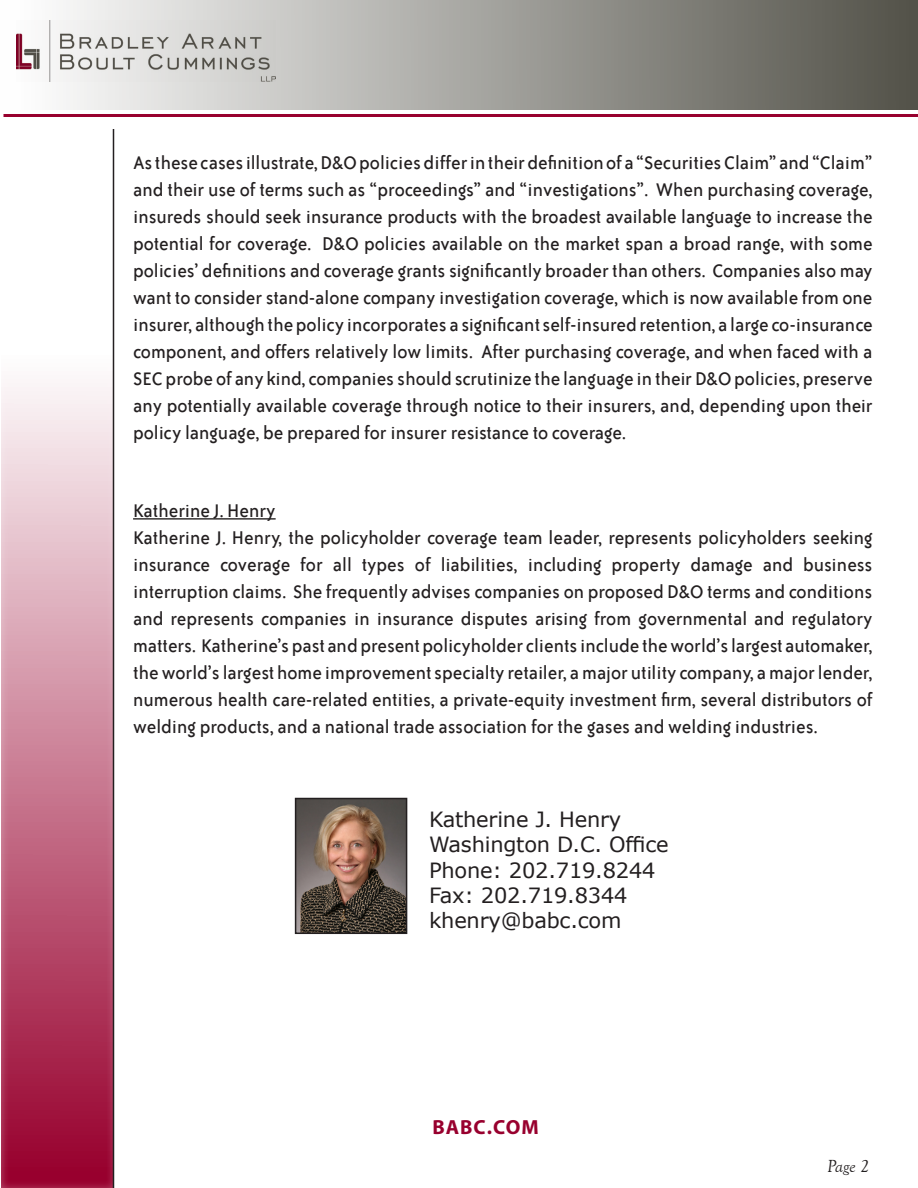
<style>
.page{position:relative;width:918px;height:1188px;background:#fff}
.page>*{position:absolute;margin:0;border:0;box-sizing:border-box;transform-origin:0 0}
.t1{font:21px/27px "Bailey Sans ITC";color:#231f20;text-align:justify}
.t2{font:21px "Verdana";letter-spacing:-.01em;color:#231f20}
.t3{font:700 20.4px "Myriad Pro";letter-spacing:.05em;color:#98002e}
.t4{font:italic 18px "Goudy Old Style T";color:#231f20}
</style>
<div class="page">
<svg style="left:16px;top:1px;width:902px;height:109px;background:#a5a49f"></svg>
<hr style="left:3px;top:114px;width:915px;height:3px;background:#98002e">
<div style="left:0;top:109px;width:115px;height:1079px;background:#fff;opacity:.38"></div>
<hr style="left:113px;top:129px;width:1px;height:1059px;background:#231f20">
<hr style="left:133px;top:518px;width:143px;height:2px;background:#231f20">
<img style="left:298px;top:801px;width:106px;height:130px">
<div style="left:295px;top:798px;width:112px;height:136px;border:2px solid #231f20"></div>
<p class="t1" style="left:133px;top:149px;width:741px">As these cases illustrate, D&amp;O policies differ in their definition of a “Securities Claim” and “Claim” and their use of terms such as “proceedings” and “investigations”. When purchasing coverage, insureds should seek insurance products with the broadest available language to increase the potential for coverage. D&amp;O policies available on the market span a broad range, with some policies’ definitions and coverage grants significantly broader than others. Companies also may want to consider stand-alone company investigation coverage, which is now available from one insurer, although the policy incorporates a significant self-insured retention, a large co-insurance component, and offers relatively low limits. After purchasing coverage, and when faced with a SEC probe of any kind, companies should scrutinize the language in their D&amp;O policies, preserve any potentially available coverage through notice to their insurers, and, depending upon their policy language, be prepared for insurer resistance to coverage.</p>
<p class="t1" style="left:133px;top:497px;width:144px">Katherine J. Henry</p>
<p class="t1" style="left:133px;top:524px;width:741px">Katherine J. Henry, the policyholder coverage team leader, represents policyholders seeking insurance coverage for all types of liabilities, including property damage and business interruption claims. She frequently advises companies on proposed D&amp;O terms and conditions and represents companies in insurance disputes arising from governmental and regulatory matters. Katherine’s past and present policyholder clients include the world’s largest automaker, the world’s largest home improvement specialty retailer, a major utility company, a major lender, numerous health care-related entities, a private-equity investment firm, several distributors of welding products, and a national trade association for the gases and welding industries.</p>
<p class="t2" style="left:429px;top:806px;width:194px">Katherine J. Henry</p>
<p class="t2" style="left:429px;top:831px;width:241px">Washington D.C. Office</p>
<p class="t2" style="left:429px;top:857px;width:228px">Phone: 202.719.8244</p>
<p class="t2" style="left:429px;top:882px;width:200px">Fax: 202.719.8344</p>
<p class="t2" style="left:429px;top:907px;width:194px">khenry@babc.com</p>
<p class="t3" style="left:432px;top:1113px;width:108px">BABC.COM</p>
<p class="t4" style="left:827px;top:1157px;width:44px">Page 2</p>
</div>
